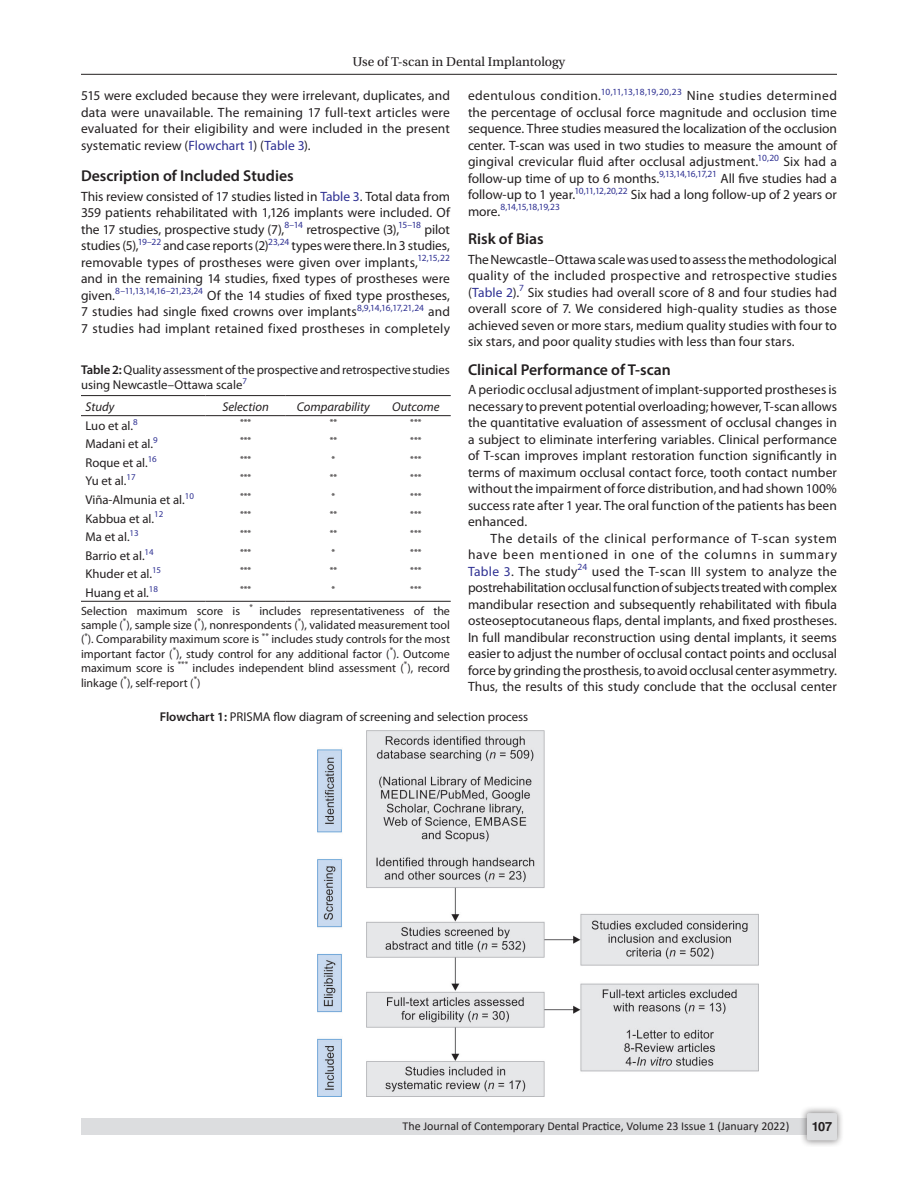
<style>
.page{position:relative;width:918px;height:1188px;background:#fff}
.page>*{position:absolute;margin:0;border:0;box-sizing:border-box;transform-origin:0 0}
.Head-2{font:600 15.75px "Myriad Pro";color:#231f20}
.Para-NoIndent{font:13.5px/16.5px "Myriad Pro";letter-spacing:.005em;color:#231f20;text-align:justify}
.Para-Indent{font:13.5px/16.5px "Myriad Pro";letter-spacing:.005em;color:#231f20;text-align:justify}
.t1{font:13.5px "Utopia Std";color:#231f20}
.TableBody{font:12.75px "Myriad Pro";color:#231f20}
.TableCaption{font:12.75px/15.3px "Myriad Pro";letter-spacing:-.01em;color:#231f20}
.FigCaption{font:12.75px "Myriad Pro";color:#231f20}
.TableHeader{font:italic 12.75px "Myriad Pro";color:#231f20}
.t2{font:700 12.75px "Helvetica LT Std";color:#231f20}
.TableFootNote{font:12px/14.4px "Myriad Pro";color:#231f20;text-align:justify}
.t3{font:12px "Calibri";color:#231f20}
.Para-NoIndent-2{font:9.45px "Myriad Pro";letter-spacing:-.05em;color:#2e3092}
.TableBody-2{font:8.85px "Myriad Pro";color:#231f20}
.s1{font-size:13.5px;color:#231f20}
.s2{color:#2e3092}
.s3{font-weight:600}
</style>
<div class="page">
<hr style="left:81px;top:74px;width:756px;height:1px;background:#231f20">
<div style="left:81px;top:1119px;width:756px;height:16px;background:#dcdddf"></div>
<div style="left:800px;top:1106px;width:44px;height:41px;background:#231f20;opacity:.61"></div>
<div style="left:807px;top:1113px;width:30px;height:27px;background:#dcdddf;border-radius:2px"></div>
<hr style="left:81px;top:395px;width:125px;height:1px;background:#231f20">
<hr style="left:206px;top:395px;width:80px;height:1px;background:#231f20">
<hr style="left:286px;top:395px;width:95px;height:1px;background:#231f20">
<hr style="left:381px;top:395px;width:70px;height:1px;background:#231f20">
<hr style="left:81px;top:415px;width:125px;height:1px;background:#231f20">
<hr style="left:206px;top:415px;width:80px;height:1px;background:#231f20">
<hr style="left:286px;top:415px;width:95px;height:1px;background:#231f20">
<hr style="left:381px;top:415px;width:70px;height:1px;background:#231f20">
<hr style="left:81px;top:601px;width:125px;height:1px;background:#231f20">
<hr style="left:206px;top:601px;width:80px;height:1px;background:#231f20">
<hr style="left:286px;top:601px;width:95px;height:1px;background:#231f20">
<hr style="left:381px;top:601px;width:70px;height:1px;background:#231f20">
<img style="left:317px;top:730px;width:441px;height:366px">
<p class="t1" style="left:353px;top:55px;width:214px">Use of T-scan in Dental Implantology</p>
<p class="Para-NoIndent" style="left:468px;top:87px;width:371px">edentulous condition.<sup>10,11,13,18,19,20,23</sup> Nine studies determined the percentage of occlusal force magnitude and occlusion time sequence. Three studies measured the localization of the occlusion center. T-scan was used in two studies to measure the amount of gingival crevicular fluid after occlusal adjustment.<sup>10,20</sup> Six had a follow-up time of up to 6 months.<sup>9,13,14,16,17,21</sup> All five studies had a follow-up to 1 year.<sup>10,11,12,20,22</sup> Six had a long follow-up of 2 years or</p>
<p class="Para-NoIndent-2" style="left:468px;top:201px;width:93px"><span class="s1">more.</span>8,14,15,18,19,23</p>
<p class="Head-2" style="left:468px;top:229px;width:77px">Risk of Bias</p>
<p class="Para-NoIndent" style="left:468px;top:251px;width:371px">The Newcastle–Ottawa scale was used to assess the methodological quality of the included prospective and retrospective studies (<span class="s2">Table 2</span>).<sup>7</sup> Six studies had overall score of 8 and four studies had overall score of 7. We considered high-quality studies as those achieved seven or more stars, medium quality studies with four to six stars, and poor quality studies with less than four stars.</p>
<p class="Head-2" style="left:468px;top:359px;width:204px">Clinical Performance of T-scan</p>
<p class="Para-NoIndent" style="left:468px;top:381px;width:371px">A periodic occlusal adjustment of implant-supported prostheses is necessary to prevent potential overloading; however, T-scan allows the quantitative evaluation of assessment of occlusal changes in a subject to eliminate interfering variables. Clinical performance of T-scan improves implant restoration function significantly in terms of maximum occlusal contact force, tooth contact number without the impairment of force distribution, and had shown 100% success rate after 1 year. The oral function of the patients has been enhanced.</p>
<p class="Para-Indent" style="left:468px;top:530px;width:371px;text-indent:22px">The details of the clinical performance of T-scan system have been mentioned in one of the columns in summary <span class="s2">Table 3</span>. The study<sup>24</sup> used the T-scan III system to analyze the postrehabilitation occlusal function of subjects treated with complex mandibular resection and subsequently rehabilitated with fibula osteoseptocutaneous flaps, dental implants, and fixed prostheses.<br>In full mandibular reconstruction using dental implants, it seems easier to adjust the number of occlusal contact points and occlusal force by grinding the prosthesis, to avoid occlusal center asymmetry.<br>Thus, the results of this study conclude that the occlusal center</p>
<p class="Para-NoIndent" style="left:81px;top:87px;width:371px">515 were excluded because they were irrelevant, duplicates, and data were unavailable. The remaining 17 full-text articles were evaluated for their eligibility and were included in the present systematic review (<span class="s2">Flowchart 1</span>) (<span class="s2">Table 3</span>).</p>
<p class="Head-2" style="left:81px;top:166px;width:214px">Description of Included Studies</p>
<p class="Para-NoIndent" style="left:81px;top:188px;width:371px">This review consisted of 17 studies listed in <span class="s2">Table 3</span>. Total data from 359 patients rehabilitated with 1,126 implants were included. Of the 17 studies, prospective study (7),<sup>8–14</sup> retrospective (3),<sup>15–18</sup> pilot studies (5),<sup>19–22</sup> and case reports (2)<sup>23,24</sup> types were there.In 3 studies, removable types of prostheses were given over implants,<sup>12,15,22 </sup>and in the remaining 14 studies, fixed types of prostheses were given.<sup>8–11,13,14,16–21,23,24</sup> Of the 14 studies of fixed type prostheses, 7 studies had single fixed crowns over implants<sup>8,9,14,16,17,21,24</sup> and 7 studies had implant retained fixed prostheses in completely</p>
<p class="TableCaption" style="left:81px;top:362px;width:370px"><span class="s3">Table 2:</span> Quality assessment of the prospective and retrospective studies using Newcastle–Ottawa scale<sup>7</sup></p>
<p class="TableHeader" style="left:86px;top:399px;width:30px">Study</p>
<p class="TableHeader" style="left:222px;top:399px;width:48px">Selection</p>
<p class="TableHeader" style="left:297px;top:399px;width:75px">Comparability</p>
<p class="TableHeader" style="left:392px;top:399px;width:49px">Outcome</p>
<p class="TableBody" style="left:86px;top:418px;width:54px">Luo et al.<sup>8</sup></p>
<p class="TableBody-2" style="left:240px;top:416px;width:13px">***</p>
<p class="TableBody-2" style="left:330px;top:416px;width:9px">**</p>
<p class="TableBody-2" style="left:410px;top:416px;width:13px">***</p>
<p class="TableBody" style="left:86px;top:436px;width:74px">Madani et al.<sup>9</sup></p>
<p class="TableBody-2" style="left:240px;top:435px;width:13px">***</p>
<p class="TableBody-2" style="left:330px;top:435px;width:9px">**</p>
<p class="TableBody-2" style="left:410px;top:435px;width:13px">***</p>
<p class="TableBody" style="left:86px;top:455px;width:73px">Roque et al.<sup>16</sup></p>
<p class="TableBody-2" style="left:240px;top:453px;width:13px">***</p>
<p class="TableBody-2" style="left:332px;top:453px;width:5px">*</p>
<p class="TableBody-2" style="left:410px;top:453px;width:13px">***</p>
<p class="TableBody" style="left:86px;top:473px;width:52px">Yu et al.<sup>17</sup></p>
<p class="TableBody-2" style="left:240px;top:472px;width:13px">***</p>
<p class="TableBody-2" style="left:330px;top:472px;width:9px">**</p>
<p class="TableBody-2" style="left:410px;top:472px;width:13px">***</p>
<p class="TableBody" style="left:86px;top:492px;width:110px">Viña-Almunia et al.<sup>10</sup></p>
<p class="TableBody-2" style="left:240px;top:490px;width:13px">***</p>
<p class="TableBody-2" style="left:332px;top:490px;width:5px">*</p>
<p class="TableBody-2" style="left:410px;top:490px;width:13px">***</p>
<p class="TableBody" style="left:86px;top:510px;width:79px">Kabbua et al.<sup>12</sup></p>
<p class="TableBody-2" style="left:240px;top:509px;width:13px">***</p>
<p class="TableBody-2" style="left:330px;top:509px;width:9px">**</p>
<p class="TableBody-2" style="left:410px;top:509px;width:13px">***</p>
<p class="TableBody" style="left:86px;top:529px;width:55px">Ma et al.<sup>13</sup></p>
<p class="TableBody-2" style="left:240px;top:528px;width:13px">***</p>
<p class="TableBody-2" style="left:330px;top:528px;width:9px">**</p>
<p class="TableBody-2" style="left:410px;top:528px;width:13px">***</p>
<p class="TableBody" style="left:86px;top:548px;width:70px">Barrio et al.<sup>14</sup></p>
<p class="TableBody-2" style="left:240px;top:546px;width:13px">***</p>
<p class="TableBody-2" style="left:332px;top:546px;width:5px">*</p>
<p class="TableBody-2" style="left:410px;top:546px;width:13px">***</p>
<p class="TableBody" style="left:86px;top:566px;width:77px">Khuder et al.<sup>15</sup></p>
<p class="TableBody-2" style="left:240px;top:565px;width:13px">***</p>
<p class="TableBody-2" style="left:330px;top:565px;width:9px">**</p>
<p class="TableBody-2" style="left:410px;top:565px;width:13px">***</p>
<p class="TableBody" style="left:86px;top:585px;width:74px">Huang et al.<sup>18</sup></p>
<p class="TableBody-2" style="left:240px;top:583px;width:13px">***</p>
<p class="TableBody-2" style="left:332px;top:583px;width:5px">*</p>
<p class="TableBody-2" style="left:410px;top:583px;width:13px">***</p>
<p class="TableFootNote" style="left:81px;top:603px;width:371px">Selection maximum score is <sup>*</sup> includes representativeness of the sample (<sup>*</sup>), sample size (<sup>*</sup>), nonrespondents (<sup>*</sup>), validated measurement tool (<sup>*</sup>). Comparability maximum score is <sup>**</sup> includes study controls for the most important factor (<sup>*</sup>), study control for any additional factor (<sup>*</sup>). Outcome maximum score is <sup>***</sup> includes independent blind assessment (<sup>*</sup>), record linkage (<sup>*</sup>), self-report (<sup>*</sup>)</p>
<p class="FigCaption" style="left:160px;top:709px;width:370px"><span class="s3">Flowchart 1:</span> PRISMA flow diagram of screening and selection process</p>
<p class="t3" style="left:403px;top:1117px;width:388px">The Journal of Contemporary Dental Practice, Volume 23 Issue 1 (January 2022)</p>
<p class="t2" style="left:812px;top:1119px;width:22px">107</p>
</div>
